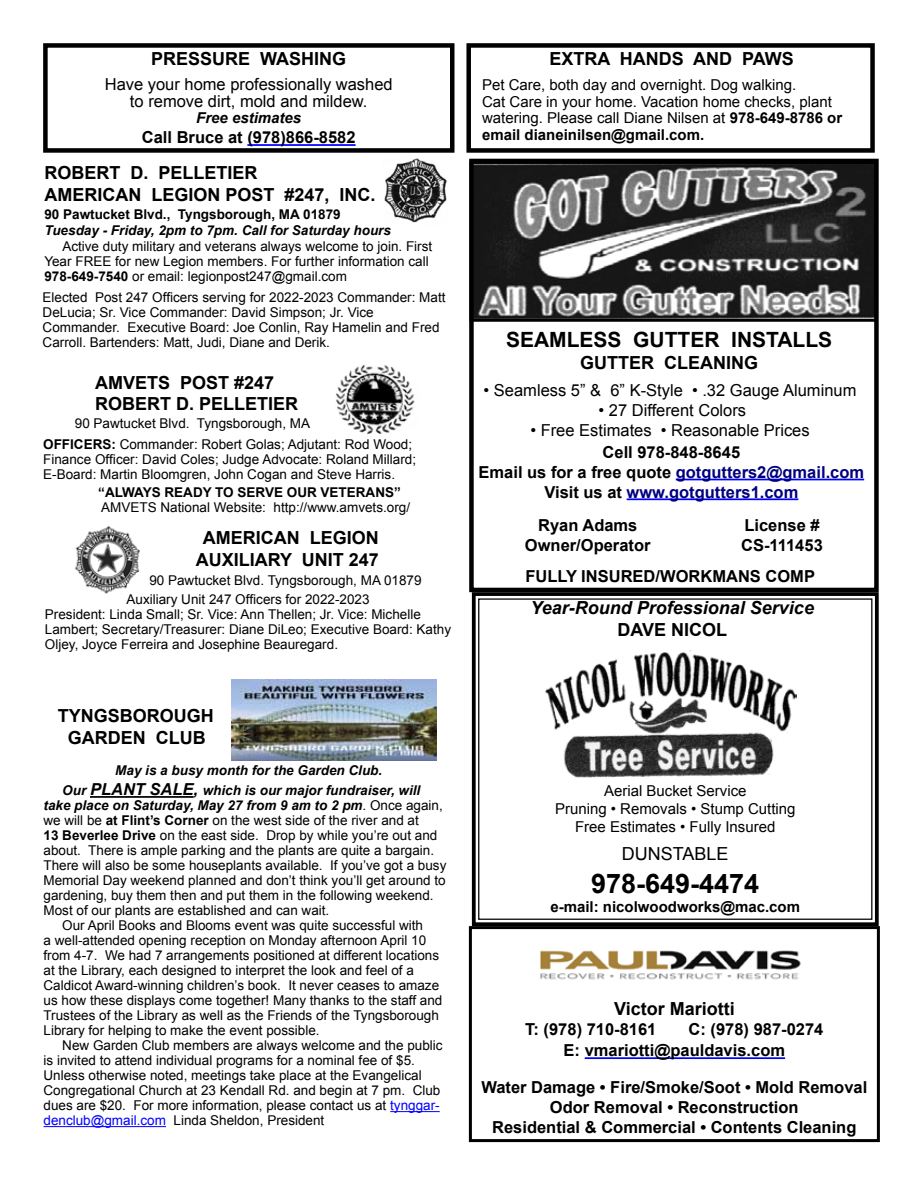
<style>
.page{position:relative;width:918px;height:1188px;background:#fff}
.page>*{position:absolute;margin:0;border:0;box-sizing:border-box;transform-origin:0 0}
.t1{font:700 27px "Arial";color:#000}
.t2{font:700 21px "Arial";color:#000}
.t3{font:700 18px/21.6px "Arial";color:#000;text-align:center}
.t4{font:italic 700 18px/21.6px "Arial";color:#000;text-align:center}
.t5{font:18px "Arial";color:#000}
.t6{font:700 16.5px/19.8px "Arial";color:#000;text-align:center}
.t7{font:16.5px/16.5px "Arial";color:#000;text-align:center}
.t8{font:15px/16.5px "Arial";color:#000;text-align:center}
.t9{font:700 15px "Arial";color:#000}
.t10{font:italic 700 15px "Arial";color:#000}
.t11{font:13.5px/15px "Arial";color:#000}
.t12{font:italic 700 13.5px/19.8px "Arial";color:#000}
.t13{font:700 13.5px "Arial";color:#000}
.s1{font-style:normal}
.s2{font-weight:700}
.s3{font-size:16.5px}
.s4{font-weight:400;font-style:normal}
.s5{color:#00f}
.s6{color:#00007f}
</style>
<div class="page">
<svg style="left:470px;top:592px;width:409px;height:334px"></svg>
<div style="left:478px;top:598px;width:394px;height:322px;border:1px solid #000"></div>
<img style="left:545px;top:650px;width:251px;height:130px">
<img style="left:540px;top:950px;width:261px;height:30px">
<hr style="left:585px;top:1057px;width:200px;height:2px;background:#00f">
<div style="left:469px;top:926px;width:411px;height:216px;border:3px solid #000"></div>
<img style="left:474px;top:165px;width:400px;height:153px">
<div style="left:469px;top:161px;width:409px;height:161px;border:3px solid #000"></div>
<hr style="left:676px;top:479px;width:188px;height:1px;background:#00f">
<hr style="left:627px;top:498px;width:171px;height:2px;background:#00f">
<div style="left:469px;top:159px;width:410px;height:433px;border:4px solid #000"></div>
<img style="left:232px;top:679px;width:204px;height:82px">
<hr style="left:90px;top:796px;width:104px;height:2px;background:#000">
<hr style="left:390px;top:1111px;width:50px;height:1px;background:#00f">
<hr style="left:44px;top:1126px;width:122px;height:1px;background:#00f">
<img style="left:74px;top:526px;width:66px;height:68px">
<img style="left:336px;top:365px;width:79px;height:69px">
<img style="left:384px;top:159px;width:63px;height:64px">
<div style="left:466px;top:43px;width:409px;height:110px;border:4px solid #000"></div>
<hr style="left:247px;top:144px;width:109px;height:2px;background:#00f">
<div style="left:43px;top:43px;width:411px;height:110px;border:4px solid #000"></div>
<p class="t3" style="left:151px;top:48px;width:197px">PRESSURE WASHING</p>
<p class="t7" style="left:105px;top:77px;width:289px">Have your home professionally washed to remove dirt, mold and mildew.</p>
<p class="t10" style="left:196px;top:108px;width:107px">Free estimates</p>
<p class="t6" style="left:142px;top:128px;width:215px">Call Bruce at (978)866-8582</p>
<p class="t3" style="left:44px;top:163px;width:27px">Robert</p>
<p class="t3" style="left:130px;top:163px;width:52px">D. Pelletier</p>
<p class="t3" style="left:44px;top:184px;width:26px">American</p>
<p class="t3" style="left:151px;top:184px;width:24px">Legion</p>
<p class="t3" style="left:225px;top:184px;width:25px">Post</p>
<p class="t3" style="left:284px;top:184px;width:93px">#247, Inc .</p>
<p class="t12" style="left:44px;top:206px;width:348px;line-height:16.5px"><span class="s1">90 Pawtucket Blvd., Tyngsborough, MA 01879<br></span>Tuesday - Friday, 2pm to 7pm. Call for Saturday hours</p>
<p class="t11" style="left:44px;top:239px;width:389px;text-indent:18px">Active duty military and veterans always welcome to join. First<br>Year FREE for new Legion members. For further information call<br><span class="s2">978-649-7540</span> or email: legionpost247@gmail.com</p>
<p class="t11" style="left:43px;top:290px;width:404px">Elected Post 247 Officers serving for 2022-2023 Commander: Matt DeLucia; Sr. Vice Commander: David Simpson; Jr. Vice Commander. Executive Board: Joe Conlin, Ray Hamelin and Fred Carroll. Bartenders: Matt, Judi, Diane and Derik.</p>
<p class="t3" style="left:95px;top:372px;width:110px">AMVETS Post</p>
<p class="t3" style="left:234px;top:372px;width:42px">#247</p>
<p class="t3" style="left:95px;top:394px;width:27px">Robert</p>
<p class="t3" style="left:176px;top:394px;width:47px">D. Pelletier</p>
<p class="t11" style="left:75px;top:416px;width:237px">90 Pawtucket Blvd. Tyngsborough, MA</p>
<p class="t13" style="left:43px;top:435px;width:20px">Officers</p>
<p class="t11" style="left:43px;top:437px;width:374px;text-indent:68px"><span class="s2">:</span> Commander: Robert Golas; Adjutant: Rod Wood;<br>Finance Officer: David Coles; Judge Advocate: Roland Millard;<br>E-Board: Martin Bloomgren, John Cogan and Steve Harris.</p>
<p class="t11" style="left:98px;top:484px;width:313px"><span class="s2">“ALWAYS READY TO SERVE OUR VETERANS”<br></span>AMVETS National Website: http://www.amvets.org/</p>
<p class="t3" style="left:196px;top:528px;width:185px">AMERICAN LEGION<br>AUXILIARY UNIT 247</p>
<p class="t11" style="left:45px;top:592px;width:408px;text-indent:82px">Auxiliary Unit 247 Officers for 2022-2023<br>President: Linda Small; Sr. Vice: Ann Thellen; Jr. Vice: Michelle Lambert; Secretary/Treasurer: Diane DiLeo; Executive Board: Kathy Oljey, Joyce Ferreira and Josephine Beauregard.</p>
<p class="t11" style="left:149px;top:573px;width:274px">90 Pawtucket Blvd. Tyngsborough, MA 01879</p>
<p class="t3" style="left:58px;top:706px;width:158px">TYNGSBOROUGH<br>GARDEN CLUB</p>
<p class="t12" style="left:62px;top:761px;width:360px;text-indent:53px">May is a busy month for the Garden Club.<br>Our <span class="s3">PLANT SALE,</span> which is our major fundraiser, will</p>
<p class="t12" style="left:44px;top:796px;width:401px">take place on Saturday, May 27 from 9 am to 2 pm<span class="s4">. Once again,</span></p>
<p class="t11" style="left:44px;top:813px;width:377px">we will be <span class="s2">at Flint’s Corner</span> on the west side of the river and at</p>
<p class="t11" style="left:44px;top:828px;width:395px"><span class="s2">13 Beverlee Drive</span> on the east side. Drop by while you’re out and</p>
<p class="t11" style="left:44px;top:843px;width:392px">about. There is ample parking and the plants are quite a bargain.</p>
<p class="t11" style="left:44px;top:858px;width:404px">There will also be some houseplants available. If you’ve got a busy</p>
<p class="t11" style="left:44px;top:873px;width:404px">Memorial Day weekend planned and don’t think you’ll get around to</p>
<p class="t11" style="left:44px;top:888px;width:392px">gardening, buy them then and put them in the following weekend.</p>
<p class="t11" style="left:44px;top:903px;width:287px">Most of our plants are established and can wait.</p>
<p class="t11" style="left:62px;top:918px;width:362px">Our April Books and Blooms event was quite successful with</p>
<p class="t11" style="left:44px;top:933px;width:384px">a well-attended opening reception on Monday afternoon April 10</p>
<p class="t11" style="left:44px;top:948px;width:397px">from 4-7. We had 7 arrangements positioned at different locations</p>
<p class="t11" style="left:44px;top:963px;width:372px">at the Library, each designed to interpret the look and feel of a</p>
<p class="t11" style="left:44px;top:978px;width:397px">Caldicot Award-winning children’s book. It never ceases to amaze</p>
<p class="t11" style="left:44px;top:993px;width:400px">us how these displays come together! Many thanks to the staff and</p>
<p class="t11" style="left:44px;top:1008px;width:397px">Trustees of the Library as well as the Friends of the Tyngsborough</p>
<p class="t11" style="left:44px;top:1023px;width:278px">Library for helping to make the event possible.</p>
<p class="t11" style="left:62px;top:1038px;width:382px">New Garden Club members are always welcome and the public</p>
<p class="t11" style="left:44px;top:1053px;width:373px">is invited to attend individual programs for a nominal fee of $5.</p>
<p class="t11" style="left:44px;top:1068px;width:380px">Unless otherwise noted, meetings take place at the Evangelical</p>
<p class="t11" style="left:44px;top:1083px;width:398px">Congregational Church at 23 Kendall Rd. and begin at 7 pm. Club</p>
<p class="t11" style="left:44px;top:1098px;width:398px">dues are $20. For more information, please contact us at <span class="s5">tynggar-</span></p>
<p class="t11" style="left:44px;top:1113px;width:282px"><span class="s5">denclub@gmail.com</span> Linda Sheldon, President</p>
<p class="t3" style="left:550px;top:48px;width:246px">EXTRA HANDS AND PAWS</p>
<p class="t8" style="left:482px;top:77px;width:362px;text-align:left">Pet Care, both day and overnight. Dog walking.<br>Cat Care in your home. Vacation home checks, plant watering. Please call Diane Nilsen at <span class="s2">978-649-8786 or email dianeinilsen@gmail.com.</span></p>
<p class="t2" style="left:506px;top:326px;width:328px">SEAMLESS GUTTER INSTALLS</p>
<p class="t3" style="left:580px;top:352px;width:180px">GUTTER CLEANING</p>
<p class="t7" style="left:484px;top:383px;width:374px">• Seamless 5” &amp; 6” K-Style • .32 Gauge Aluminum</p>
<p class="t7" style="left:599px;top:402px;width:149px">• 27 Different Colors</p>
<p class="t7" style="left:530px;top:422px;width:281px">• Free Estimates • Reasonable Prices</p>
<p class="t6" style="left:479px;top:443px;width:387px">Cell 978-848-8645<br>Email us for a free quote <span class="s6">gotgutters2@gmail.com<br></span>Visit us at <span class="s6">www.gotgutters1.com</span></p>
<p class="t6" style="left:525px;top:516px;width:127px">Ryan Adams<br>Owner/Operator</p>
<p class="t6" style="left:741px;top:516px;width:83px;text-align:left">License #<br>CS-111453</p>
<p class="t6" style="left:525px;top:566px;width:291px">FULLY INSURED/WORKMANS COMP</p>
<p class="t4" style="left:531px;top:598px;width:285px">Year-Round Professional Service<br><span class="s1">DAVE NICOL</span></p>
<p class="t8" style="left:555px;top:782px;width:242px;line-height:18px">Aerial Bucket Service<br>Pruning • Removals • Stump Cutting<br>Free Estimates • Fully Insured</p>
<p class="t5" style="left:622px;top:842px;width:108px">DUNSTABLE</p>
<p class="t1" style="left:591px;top:865px;width:170px">978-649-4474</p>
<p class="t9" style="left:550px;top:897px;width:251px">e-mail: nicolwoodworks@mac.com</p>
<p class="t3" style="left:614px;top:999px;width:122px">Victor Mariotti</p>
<p class="t6" style="left:525px;top:1020px;width:133px">T: (978) 710-8161</p>
<p class="t6" style="left:564px;top:1019px;width:261px;line-height:21.6px;text-align:left;text-indent:125px">C: (978) 987-0274<br>E: vmariotti@pauldavis.com</p>
<p class="t6" style="left:481px;top:1078px;width:387px">Water Damage • Fire/Smoke/Soot • Mold Removal<br>Odor Removal • Reconstruction<br>Residential &amp; Commercial • Contents Cleaning</p>
</div>
